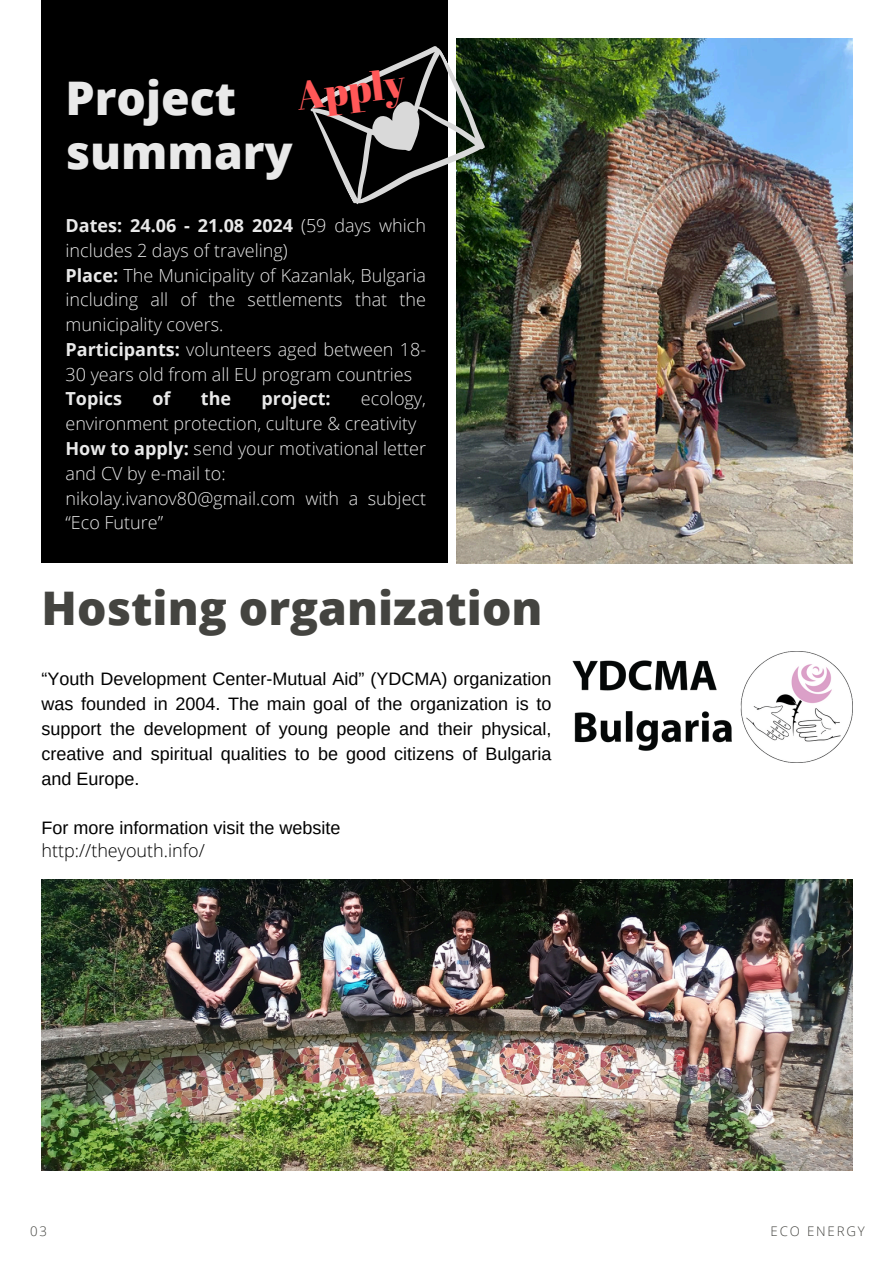
<style>
.page{position:relative;width:894px;height:1264px;background:#fff}
.page>*{position:absolute;margin:0;border:0;box-sizing:border-box;transform-origin:0 0}
.t1{font:800 46.35px "Open Sans";color:#444440}
.t2{font:800 46.35px/54px "Open Sans";color:#e9e9e9}
.t3{font:39.9px "Abril Fatface";color:#ff5757}
.t4{font:300 18px/24.8px "Open Sans";color:#e9e9e9}
.t5{font:18px/24.8px "Arimo";color:#000;text-align:justify}
.t6{font:300 18px "Open Sans";color:#000}
.t7{font:700 18px "Open Sans";color:#e9e9e9}
.t8{font:300 13.2px "Open Sans";letter-spacing:.14em;color:#444440}
.s1{font-weight:700}
</style>
<div class="page">
<div style="left:41px;top:0;width:406px;height:563px;background:#000"></div>
<img style="left:456px;top:39px;width:396px;height:524px">
<img style="left:41px;top:879px;width:810px;height:291px">
<svg style="left:310px;top:39px;width:180px;height:174px"></svg>
<img style="left:572px;top:651px;width:280px;height:111px">
<p class="t3" style="left:293px;top:68px;width:110px;rotate:-7deg">Apply</p>
<h1 class="t2" style="left:65px;top:70px;width:229px">Project summary</h1>
<h3 class="t4" style="left:65px;top:213px;width:362px"><span class="s1">Dates: 24.06 - 21.08 2024</span> (59 days which includes 2 days of traveling)<br><span class="s1">Place:</span> The Municipality of Kazanlak, Bulgaria including all of the settlements that the municipality covers.<br><span class="s1">Participants:</span> volunteers aged between 18- 30 years old from all EU program countries <span class="s1">Topics</span></h3>
<h3 class="t7" style="left:152px;top:386px;width:20px">of</h3>
<h3 class="t7" style="left:201px;top:386px;width:32px">the</h3>
<h3 class="t7" style="left:261px;top:386px;width:70px">project:</h3>
<h3 class="t4" style="left:65px;top:386px;width:362px;text-indent:295px">ecology, environment protection, culture &amp; creativity<br><span class="s1">How to apply:</span> send your motivational letter and CV by e-mail to: nikolay.ivanov80@gmail.com with a subject “Eco Future”</h3>
<h1 class="t1" style="left:41px;top:575px;width:502px">Hosting organization</h1>
<h3 class="t5" style="left:41px;top:667px;width:511px">“Youth Development Center-Mutual Aid” (YDCMA) organization was founded in 2004. The main goal of the organization is to support the development of young people and their physical, creative and spiritual qualities to be good citizens of Bulgaria and Europe.</h3>
<h3 class="t5" style="left:41px;top:815px;width:300px">For more information visit the website</h3>
<h3 class="t6" style="left:41px;top:838px;width:165px">http://theyouth.info/</h3>
<h3 class="t8" style="left:30px;top:1221px;width:18px">03</h3>
<p class="t8" style="left:770px;top:1221px;width:96px">ECO ENERGY</p>
</div>
